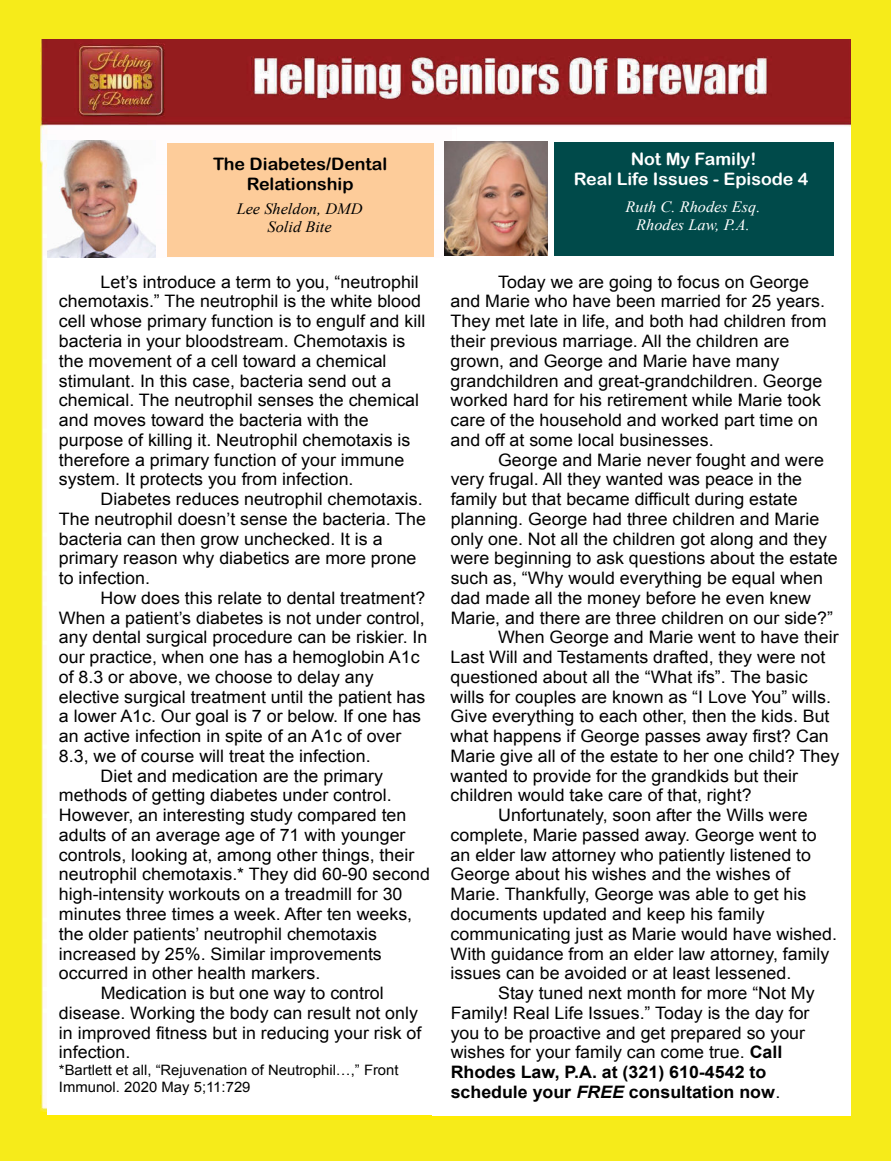
<style>
.page{position:relative;width:891px;height:1161px;background:#f6eb1a}
.page>*{position:absolute;margin:0;border:0;box-sizing:border-box;transform-origin:0 0}
.t1{font:17.25px/19.8px "Arial";color:#000;scale:1.04 1}
.t2{font:700 17.25px "Arial";color:#000;scale:1.04 1}
.t3{font:17.25px/20px "Arial Rounded MT Bold";color:#fff;text-align:center;scale:1.04 1}
.t4{font:17.25px/20px "Arial Rounded MT Bold";color:#000;text-align:center;scale:1.04 1}
.t5{font:italic 15.75px/18px "Times New Roman";color:#fff;text-align:center;scale:1.04 1}
.t6{font:italic 15.75px/18px "Times New Roman";color:#000;text-align:center;scale:1.04 1}
.t7{font:14.25px/16.5px "Arial";letter-spacing:.005em;color:#000;scale:1.04 1}
.s1{font-weight:700}
.s2{font-style:italic}
.s3{font-weight:400}
</style>
<div class="page">
<img style="left:40px;top:40px;width:810px;height:1080px">
<div style="left:457px;top:127px;width:393px;height:988px;background:#fff"></div>
<div style="left:445px;top:256px;width:396px;height:859px;background:#fff"></div>
<div style="left:167px;top:143px;width:267px;height:114px;background:#fdcc9a"></div>
<div style="left:47px;top:272px;width:397px;height:842px;background:#fff"></div>
<img style="left:47px;top:141px;width:109px;height:116px">
<div style="left:554px;top:142px;width:279px;height:113px;background:#004a4a"></div>
<img style="left:445px;top:142px;width:102px;height:114px">
<div style="left:432px;top:1102px;width:27px;height:14px;background:#fff"></div>
<p class="t4" style="left:213px;top:155px;width:169px">The Diabetes/Dental<br>Relationship</p>
<p class="t6" style="left:237px;top:201px;width:123px">Lee Sheldon, DMD<br>Solid Bite</p>
<p class="t1" style="left:59px;top:273px;width:354px;text-indent:42px">Let’s introduce a term to you, “neutrophil chemotaxis.” The neutrophil is the white blood cell whose primary function is to engulf and kill bacteria in your bloodstream. Chemotaxis is the movement of a cell toward a chemical stimulant. In this case, bacteria send out a chemical. The neutrophil senses the chemical and moves toward the bacteria with the purpose of killing it. Neutrophil chemotaxis is therefore a primary function of your immune system. It protects you from infection.</p>
<p class="t1" style="left:59px;top:491px;width:354px;text-indent:42px">Diabetes reduces neutrophil chemotaxis.<br>The neutrophil doesn’t sense the bacteria. The bacteria can then grow unchecked. It is a primary reason why diabetics are more prone to infection.</p>
<p class="t1" style="left:101px;top:589px;width:314px">How does this relate to dental treatment?</p>
<p class="t1" style="left:59px;top:609px;width:353px">When a patient’s diabetes is not under control,</p>
<p class="t1" style="left:59px;top:629px;width:356px">any dental surgical procedure can be riskier. In</p>
<p class="t1" style="left:59px;top:649px;width:348px">our practice, when one has a hemoglobin A1c</p>
<p class="t1" style="left:59px;top:669px;width:304px">of 8.3 or above, we choose to delay any</p>
<p class="t1" style="left:59px;top:688px;width:354px">elective surgical treatment until the patient has</p>
<p class="t1" style="left:59px;top:708px;width:350px">a lower A1c. Our goal is 7 or below. If one has</p>
<p class="t1" style="left:59px;top:728px;width:331px">an active infection in spite of an A1c of over</p>
<p class="t1" style="left:59px;top:748px;width:301px">8.3, we of course will treat the infection.</p>
<p class="t1" style="left:101px;top:767px;width:273px">Diet and medication are the primary</p>
<p class="t1" style="left:59px;top:787px;width:321px">methods of getting diabetes under control.</p>
<p class="t1" style="left:59px;top:807px;width:336px">However, an interesting study compared ten</p>
<p class="t1" style="left:59px;top:827px;width:335px">adults of an average age of 71 with younger</p>
<p class="t1" style="left:59px;top:846px;width:343px">controls, looking at, among other things, their</p>
<p class="t1" style="left:59px;top:866px;width:358px">neutrophil chemotaxis.* They did 60-90 second</p>
<p class="t1" style="left:59px;top:886px;width:332px">high-intensity workouts on a treadmill for 30</p>
<p class="t1" style="left:59px;top:906px;width:341px">minutes three times a week. After ten weeks,</p>
<p class="t1" style="left:59px;top:925px;width:308px">the older patients’ neutrophil chemotaxis</p>
<p class="t1" style="left:59px;top:945px;width:312px">increased by 25%. Similar improvements</p>
<p class="t1" style="left:59px;top:965px;width:253px">occurred in other health markers.</p>
<p class="t1" style="left:101px;top:985px;width:274px">Medication is but one way to control</p>
<p class="t1" style="left:59px;top:1004px;width:347px">disease. Working the body can result not only</p>
<p class="t1" style="left:59px;top:1024px;width:350px">in improved fitness but in reducing your risk of</p>
<p class="t1" style="left:59px;top:1044px;width:70px">infection.</p>
<p class="t7" style="left:59px;top:1064px;width:328px">*Bartlett et all, “Rejuvenation of Neutrophil…,” Front<br>Immunol. 2020 May 5;11:729</p>
<p class="t3" style="left:574px;top:150px;width:227px">Not My Family!<br>Real Life Issues - Episode 4</p>
<p class="t5" style="left:626px;top:199px;width:131px">Ruth C. Rhodes Esq.<br>Rhodes Law, P.A.</p>
<p class="t1" style="left:451px;top:273px;width:363px;text-indent:48px">Today we are going to focus on George and Marie who have been married for 25 years.<br>They met late in life, and both had children from their previous marriage. All the children are grown, and George and Marie have many grandchildren and great-grandchildren. George worked hard for his retirement while Marie took care of the household and worked part time on and off at some local businesses.</p>
<p class="t1" style="left:498px;top:451px;width:315px">George and Marie never fought and were</p>
<p class="t1" style="left:451px;top:471px;width:339px">very frugal. All they wanted was peace in the</p>
<p class="t1" style="left:451px;top:491px;width:335px">family but that became difficult during estate</p>
<p class="t1" style="left:451px;top:510px;width:356px">planning. George had three children and Marie</p>
<p class="t1" style="left:451px;top:530px;width:363px">only one. Not all the children got along and they</p>
<p class="t1" style="left:451px;top:550px;width:374px">were beginning to ask questions about the estate</p>
<p class="t1" style="left:451px;top:570px;width:360px">such as, “Why would everything be equal when</p>
<p class="t1" style="left:451px;top:589px;width:348px">dad made all the money before he even knew</p>
<p class="t1" style="left:451px;top:609px;width:369px">Marie, and there are three children on our side?”</p>
<p class="t1" style="left:498px;top:629px;width:329px">When George and Marie went to have their</p>
<p class="t1" style="left:451px;top:649px;width:362px">Last Will and Testaments drafted, they were not</p>
<p class="t1" style="left:451px;top:669px;width:345px">questioned about all the “What ifs”. The basic</p>
<p class="t1" style="left:451px;top:688px;width:367px">wills for couples are known as “I Love You” wills.</p>
<p class="t1" style="left:451px;top:708px;width:366px">Give everything to each other, then the kids. But</p>
<p class="t1" style="left:451px;top:728px;width:365px">what happens if George passes away first? Can</p>
<p class="t1" style="left:451px;top:748px;width:375px">Marie give all of the estate to her one child? They</p>
<p class="t1" style="left:451px;top:767px;width:336px">wanted to provide for the grandkids but their</p>
<p class="t1" style="left:451px;top:787px;width:291px">children would take care of that, right?</p>
<p class="t1" style="left:498px;top:807px;width:299px">Unfortunately, soon after the Wills were</p>
<p class="t1" style="left:451px;top:827px;width:353px">complete, Marie passed away. George went to</p>
<p class="t1" style="left:451px;top:846px;width:348px">an elder law attorney who patiently listened to</p>
<p class="t1" style="left:451px;top:866px;width:328px">George about his wishes and the wishes of</p>
<p class="t1" style="left:451px;top:886px;width:344px">Marie. Thankfully, George was able to get his</p>
<p class="t1" style="left:451px;top:906px;width:303px">documents updated and keep his family</p>
<p class="t1" style="left:451px;top:925px;width:373px">communicating just as Marie would have wished.</p>
<p class="t1" style="left:451px;top:945px;width:366px">With guidance from an elder law attorney, family</p>
<p class="t1" style="left:451px;top:965px;width:329px">issues can be avoided or at least lessened.</p>
<p class="t1" style="left:498px;top:985px;width:306px">Stay tuned next month for more “Not My</p>
<p class="t1" style="left:451px;top:1004px;width:347px">Family! Real Life Issues.” Today is the day for</p>
<p class="t1" style="left:451px;top:1024px;width:342px">you to be proactive and get prepared so your</p>
<p class="t1" style="left:451px;top:1044px;width:320px">wishes for your family can come true. <span class="s1">Call</span></p>
<p class="t2" style="left:451px;top:1065px;width:305px">Rhodes Law, P.A. at (321) 610-4542 to</p>
<p class="t2" style="left:451px;top:1085px;width:319px">schedule your <span class="s2">FREE</span> consultation now<span class="s3">.</span></p>
</div>
